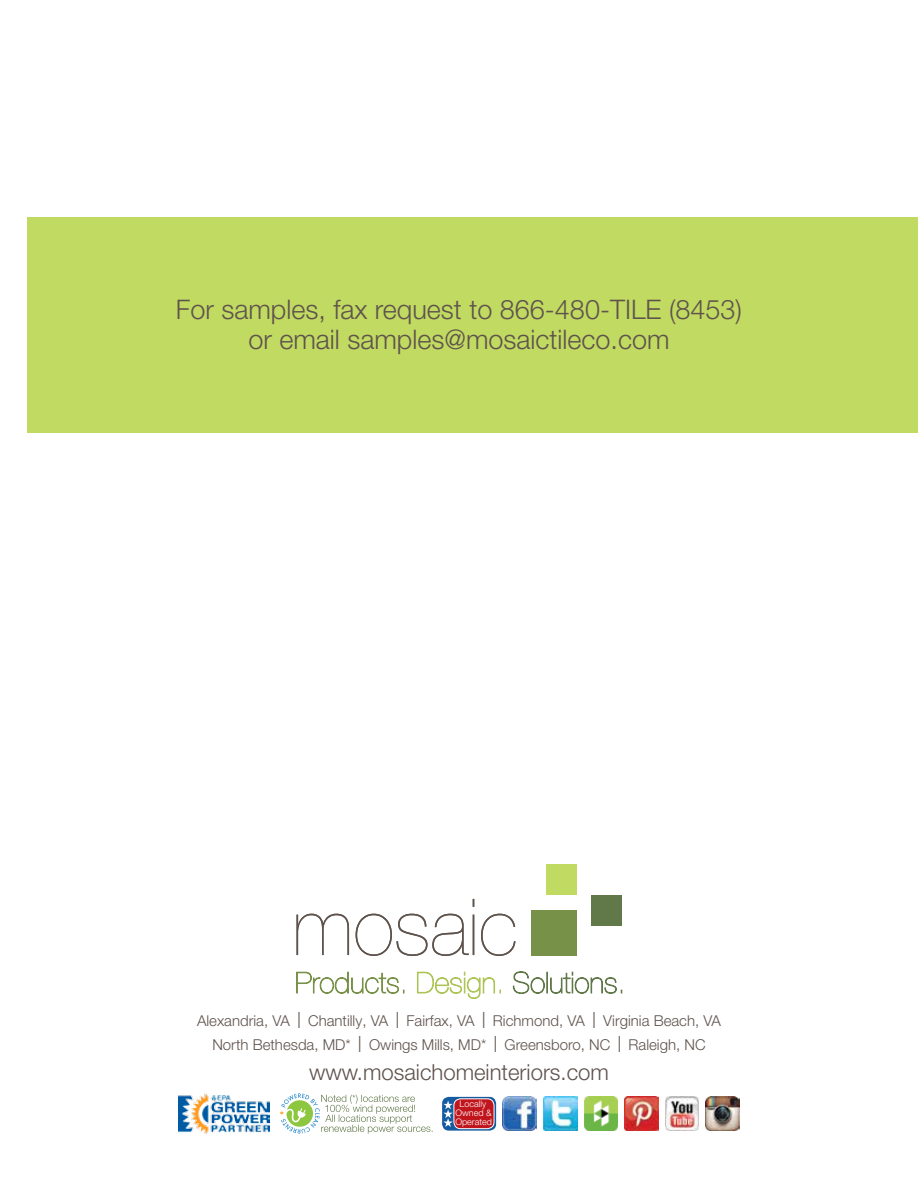
<style>
.page{position:relative;width:918px;height:1188px;background:#fff}
.page>*{position:absolute;margin:0;border:0;box-sizing:border-box;transform-origin:0 0}
.t1{font:300 27px/30px "Helvetica Neue LT Pro";color:#5f534d;text-align:center}
.t2{font:300 22.2px "Helvetica Neue LT Pro";color:#5f534d}
.t3{font:300 15px/24px "Helvetica Neue LT Pro";color:#5f534d;text-align:center}
.t4{font:300 9px/9px "Helvetica Neue LT Pro";color:#fff;text-align:center}
.s1{font-size:22.5px}
</style>
<div class="page">
<div style="left:27px;top:217px;width:891px;height:216px;background:#c1da61"></div>
<div style="left:531px;top:910px;width:45px;height:46px;background:#779148"></div>
<div style="left:546px;top:865px;width:30px;height:30px;background:#c1da61"></div>
<div style="left:592px;top:895px;width:30px;height:30px;background:#617949"></div>
<svg style="left:297px;top:914px;width:52px;height:41px"></svg>
<svg style="left:356px;top:914px;width:113px;height:42px"></svg>
<hr style="left:473px;top:915px;width:1px;height:40px;background:#5f534d">
<svg style="left:481px;top:914px;width:34px;height:42px"></svg>
<svg style="left:296px;top:972px;width:108px;height:22px"></svg>
<svg style="left:417px;top:972px;width:84px;height:27px"></svg>
<svg style="left:513px;top:971px;width:109px;height:23px"></svg>
<img style="left:705px;top:1097px;width:34px;height:34px">
<img style="left:179px;top:1094px;width:90px;height:40px">
<img style="left:503px;top:1097px;width:34px;height:34px">
<img style="left:543px;top:1097px;width:34px;height:34px">
<img style="left:584px;top:1097px;width:33px;height:34px">
<img style="left:624px;top:1097px;width:34px;height:34px">
<img style="left:665px;top:1097px;width:33px;height:34px">
<svg style="left:280px;top:1094px;width:153px;height:40px"></svg>
<svg style="left:442px;top:1097px;width:54px;height:34px"></svg>
<div style="left:454px;top:1099px;width:40px;height:30px;background:#c0151d;border-radius:7px"></div>
<div style="left:454px;top:1099px;width:40px;height:30px;border:1px solid #fff;border-radius:7px"></div>
<svg style="left:443px;top:1101px;width:10px;height:26px"></svg>
<h1 class="t1" style="left:176px;top:294px;width:568px">For samples, fax request to 866-480-TILE (8453) or email samples@mosaictileco.com</h1>
<p class="t3" style="left:197px;top:1008px;width:525px">Alexandria, VA <span class="s1">I</span> Chantilly, VA <span class="s1">I</span> Fairfax, VA <span class="s1">I</span> Richmond, VA <span class="s1">I</span> Virginia Beach, VA<br>North Bethesda, MD* <span class="s1">I</span> Owings Mills, MD* <span class="s1">I</span> Greensboro, NC <span class="s1">I</span> Raleigh, NC</p>
<h2 class="t2" style="left:309px;top:1059px;width:301px">www.mosaichomeinteriors.com</h2>
<p class="t4" style="left:455px;top:1099px;width:38px">Locally<br>Owned &amp;<br>Operated</p>
</div>
